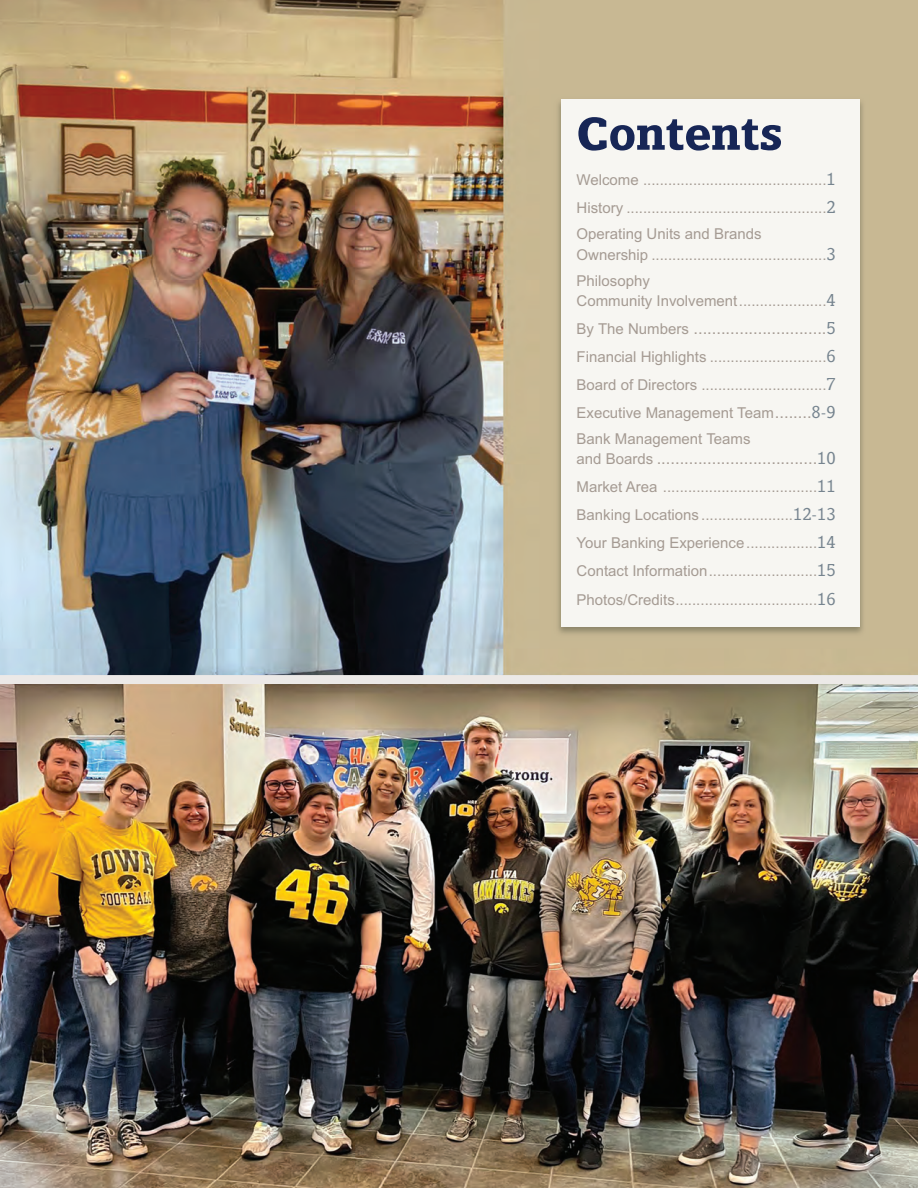
<style>
.page{position:relative;width:918px;height:1188px;background:#fff}
.page>*{position:absolute;margin:0;border:0;box-sizing:border-box;transform-origin:0 0}
.t1{font:600 48px "Siseriff LT Std";color:#172656;scale:1.08 1}
.t2{font:16.5px "Arial";color:#a59b93}
.t3{font:15px/28px "Arial";color:#a59b93}
.s1{font-family:"Siseriff LT Std";font-weight:300;font-size:18px;color:#76848f}
.s2{font-size:15px}
.s3{font-size:16.5px}
</style>
<div class="page">
<img style="left:0;top:0;width:918px;height:1188px">
<img style="left:552px;top:95px;width:318px;height:546px">
<div style="left:562px;top:100px;width:298px;height:527px;background:#f7f6f2"></div>
<div style="left:0;top:675px;width:918px;height:9px;background:#ece9e7"></div>
<h1 class="t1" style="left:577px;top:118px;width:192px">Contents</h1>
<p class="t3" style="left:577px;top:167px;width:261px">Welcome ............................................<span class="s1">1<br></span>History ................................................<span class="s1">2</span></p>
<p class="t3" style="left:577px;top:226px;width:261px;line-height:20.1px">Operating Units and Brands<br>Ownership ..........................................<span class="s1">3</span></p>
<p class="t3" style="left:577px;top:272px;width:261px;line-height:20.1px">Philosophy<br>Community Involvement.....................<span class="s1">4</span></p>
<p class="t2" style="left:577px;top:322px;width:261px"><span class="s2">By The Numbers</span> .............................<span class="s1">5</span></p>
<p class="t3" style="left:577px;top:344px;width:261px;text-align:justify">Financial Highlights ............................<span class="s1">6<br></span>Board of Directors ..............................<span class="s1">7<br></span>Executive Management Team<span class="s3">........</span><span class="s1">8-9</span></p>
<p class="t3" style="left:577px;top:426px;width:175px">Bank Management Teams</p>
<p class="t2" style="left:577px;top:452px;width:261px"><span class="s2">and Boards</span> ...................................<span class="s1">10</span></p>
<p class="t3" style="left:577px;top:474px;width:261px;text-align:justify">Market Area .....................................<span class="s1">11<br></span>Banking Locations ......................<span class="s1">12-13<br></span>Your Banking Experience.................<span class="s1">14<br></span>Contact Information..........................<span class="s1">15<br></span>Photos/Credits..................................<span class="s1">16</span></p>
</div>
